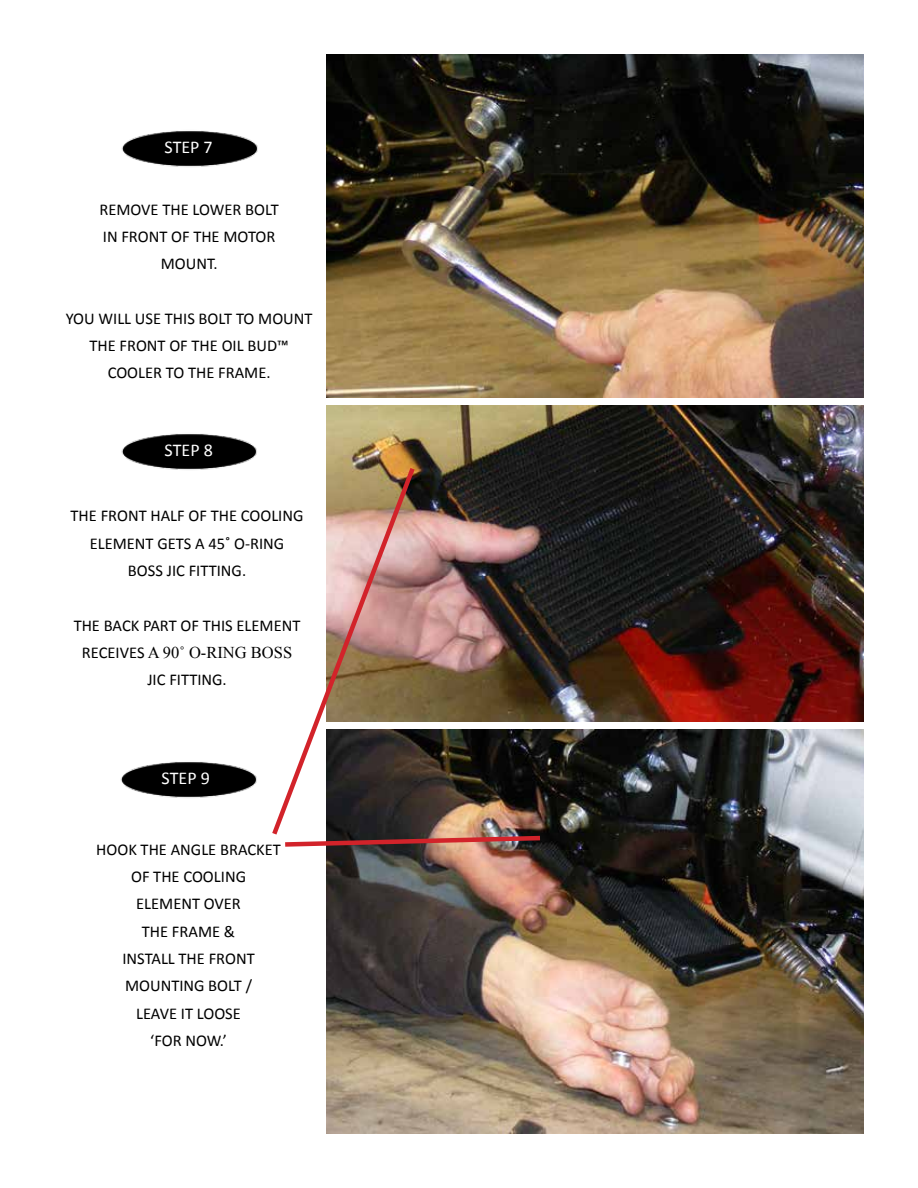
<style>
.page{position:relative;width:918px;height:1188px;background:#fff}
.page>*{position:absolute;margin:0;border:0;box-sizing:border-box;transform-origin:0 0}
.t1{font:18px "Calibri";color:#fff}
.t2{font:16.5px/27.3px "Calibri";color:#000;text-align:center}
.t3{font:16.5px "Times New Roman";color:#000}
.s1{font-family:"Calibri"}
</style>
<div class="page">
<img style="left:327px;top:54px;width:537px;height:343px">
<img style="left:327px;top:405px;width:537px;height:316px">
<img style="left:327px;top:729px;width:537px;height:405px">
<img style="left:121px;top:131px;width:137px;height:36px">
<img style="left:121px;top:434px;width:136px;height:36px">
<img style="left:120px;top:762px;width:137px;height:36px">
<svg style="left:272px;top:463px;width:146px;height:372px"></svg>
<img style="left:281px;top:833px;width:264px;height:16px">
<p class="t1" style="left:165px;top:135px;width:50px">STEP 7</p>
<p class="t2" style="left:99px;top:196px;width:181px">REMOVE THE LOWER BOLT<br>IN FRONT OF THE MOTOR<br>MOUNT.</p>
<p class="t2" style="left:66px;top:305px;width:248px">YOU WILL USE THIS BOLT TO MOUNT<br>THE FRONT OF THE OIL BUD™<br>COOLER TO THE FRAME.</p>
<p class="t1" style="left:165px;top:439px;width:50px">STEP 8</p>
<p class="t2" style="left:71px;top:502px;width:234px">THE FRONT HALF OF THE COOLING<br>ELEMENT GETS A 45˚ O-RING<br>BOSS JIC FITTING.</p>
<p class="t2" style="left:74px;top:611px;width:228px">THE BACK PART OF THIS ELEMENT</p>
<p class="t3" style="left:82px;top:641px;width:212px"><span class="s1">RECEIVES</span> A 90˚ O-RING BOSS</p>
<p class="t2" style="left:147px;top:666px;width:81px">JIC FITTING.</p>
<p class="t1" style="left:162px;top:767px;width:50px">STEP 9</p>
<p class="t2" style="left:96px;top:836px;width:186px">HOOK THE ANGLE BRACKET<br>OF THE COOLING<br>ELEMENT OVER<br>THE FRAME &amp;<br>INSTALL THE FRONT<br>MOUNTING BOLT /<br>LEAVE IT LOOSE<br>‘FOR NOW.’</p>
</div>
